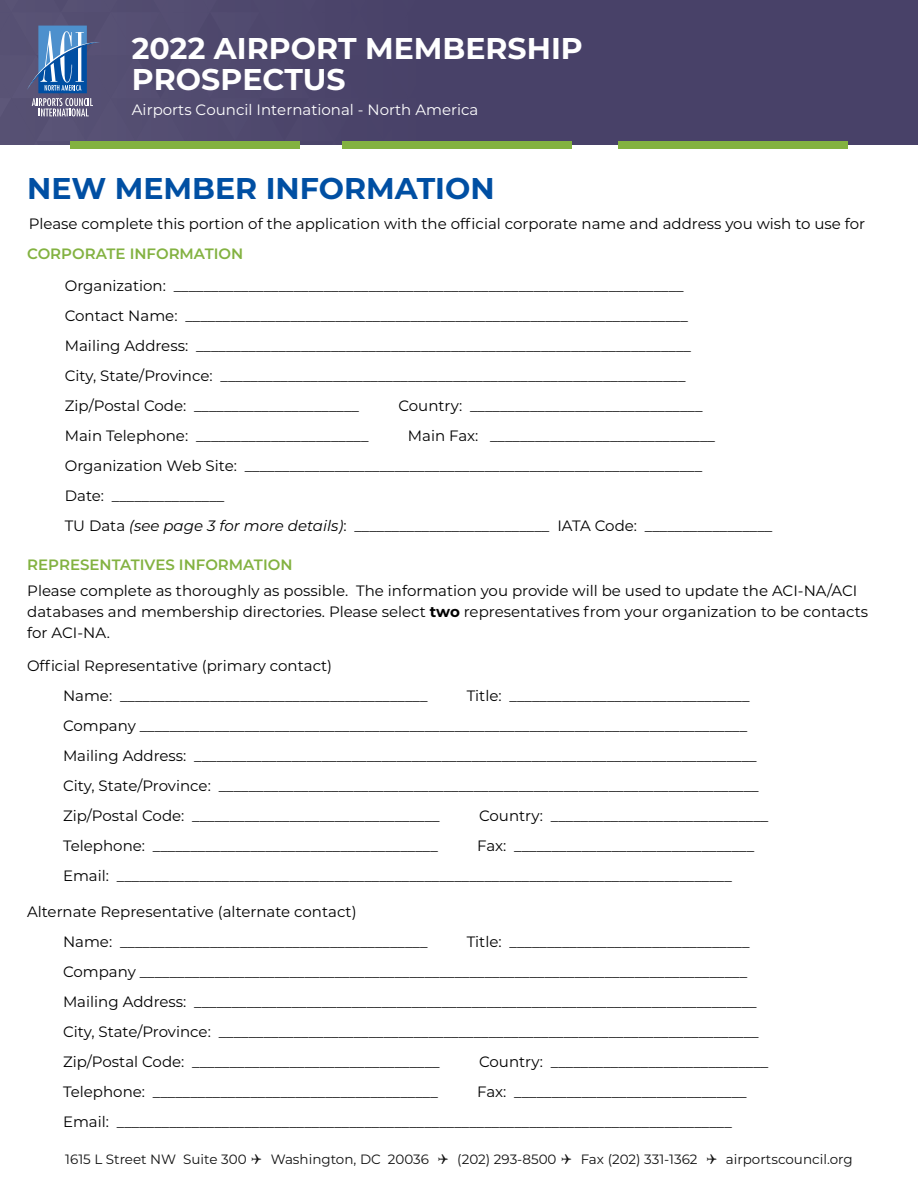
<style>
.page{position:relative;width:918px;height:1188px;background:#fff}
.page>*{position:absolute;margin:0;border:0;box-sizing:border-box;transform-origin:0 0}
.t1{font:700 30px/31px "Montserrat";color:#fff}
.t2{font:700 30px "Montserrat";color:#004fa3}
.t3{font:15px/30px "Montserrat";color:#000}
.t4{font:600 15px "Montserrat";color:#83b241}
.t5{font:15px "Montserrat";color:#fff}
.t6{font:13.5px "Montserrat";color:#111}
.s1{font-style:italic}
.s2{font-weight:700}
</style>
<div class="page">
<div style="left:0;top:0;width:918px;height:145px;background:#484168"></div>
<svg style="left:0;top:0;width:572px;height:145px"></svg>
<div style="left:70px;top:141px;width:230px;height:7px;background:#83b240"></div>
<div style="left:342px;top:141px;width:229px;height:7px;background:#83b240"></div>
<div style="left:618px;top:141px;width:230px;height:7px;background:#83b240"></div>
<h1 class="t1" style="left:132px;top:31px;width:452px">2022 AIRPORT MEMBERSHIP<br>PROSPECTUS</h1>
<p class="t5" style="left:132px;top:99px;width:348px">Airports Council International - North America</p>
<h1 class="t2" style="left:27px;top:167px;width:469px">NEW MEMBER INFORMATION</h1>
<p class="t3" style="left:29px;top:208px;width:838px">Please complete this portion of the application with the official corporate name and address you wish to use for</p>
<p class="t4" style="left:27px;top:243px;width:218px">CORPORATE INFORMATION</p>
<p class="t3" style="left:65px;top:270px;width:628px">Organization: ____________________________________________________________________ Contact Name: ___________________________________________________________________ Mailing Address: __________________________________________________________________ City, State/Province: ______________________________________________________________ Zip/Postal Code: ______________________</p>
<p class="t3" style="left:398px;top:390px;width:306px">Country: _______________________________</p>
<p class="t3" style="left:65px;top:420px;width:709px;text-indent:343px">Main Fax: ______________________________ Organization Web Site: _____________________________________________________________<br>Date: _______________<br>TU Data <span class="s1">(see page 3 for more details)</span>: __________________________ IATA Code: _________________</p>
<p class="t3" style="left:65px;top:420px;width:305px">Main Telephone: _______________________</p>
<p class="t4" style="left:27px;top:554px;width:267px">REPRESENTATIVES INFORMATION</p>
<p class="t3" style="left:27px;top:580px;width:842px;line-height:21px">Please complete as thoroughly as possible. The information you provide will be used to update the ACI-NA/ACI databases and membership directories. Please select <span class="s2">two</span> representatives from your organization to be contacts for ACI-NA.</p>
<p class="t3" style="left:63px;top:650px;width:366px;text-indent:-36px">Official Representative (primary contact)<br>Name: _________________________________________</p>
<p class="t3" style="left:63px;top:680px;width:697px;text-indent:404px">Title: ________________________________ Company _________________________________________________________________________________ Mailing Address: ___________________________________________________________________________ City, State/Province: ________________________________________________________________________ Zip/Postal Code: _________________________________</p>
<p class="t3" style="left:479px;top:800px;width:291px">Country: _____________________________</p>
<p class="t3" style="left:63px;top:830px;width:376px">Telephone: ______________________________________</p>
<p class="t3" style="left:63px;top:830px;width:693px;text-indent:414px">Fax: ________________________________<br>Email: __________________________________________________________________________________</p>
<p class="t3" style="left:63px;top:896px;width:366px;text-indent:-36px">Alternate Representative (alternate contact)<br>Name: _________________________________________</p>
<p class="t3" style="left:63px;top:926px;width:697px;text-indent:404px">Title: ________________________________ Company _________________________________________________________________________________ Mailing Address: ___________________________________________________________________________ City, State/Province: ________________________________________________________________________ Zip/Postal Code: _________________________________</p>
<p class="t3" style="left:479px;top:1046px;width:291px">Country: _____________________________</p>
<p class="t3" style="left:63px;top:1076px;width:376px">Telephone: ______________________________________</p>
<p class="t3" style="left:63px;top:1076px;width:685px;text-indent:414px">Fax: _______________________________<br>Email: __________________________________________________________________________________</p>
<p class="t6" style="left:65px;top:1150px;width:183px">1615 L Street NW Suite 300</p>
<p class="t6" style="left:271px;top:1150px;width:160px">Washington, DC 20036</p>
<p class="t6" style="left:457px;top:1150px;width:101px">(202) 293-8500</p>
<p class="t6" style="left:581px;top:1150px;width:118px">Fax (202) 331-1362</p>
<p class="t6" style="left:726px;top:1150px;width:128px">airportscouncil.org</p>
</div>
